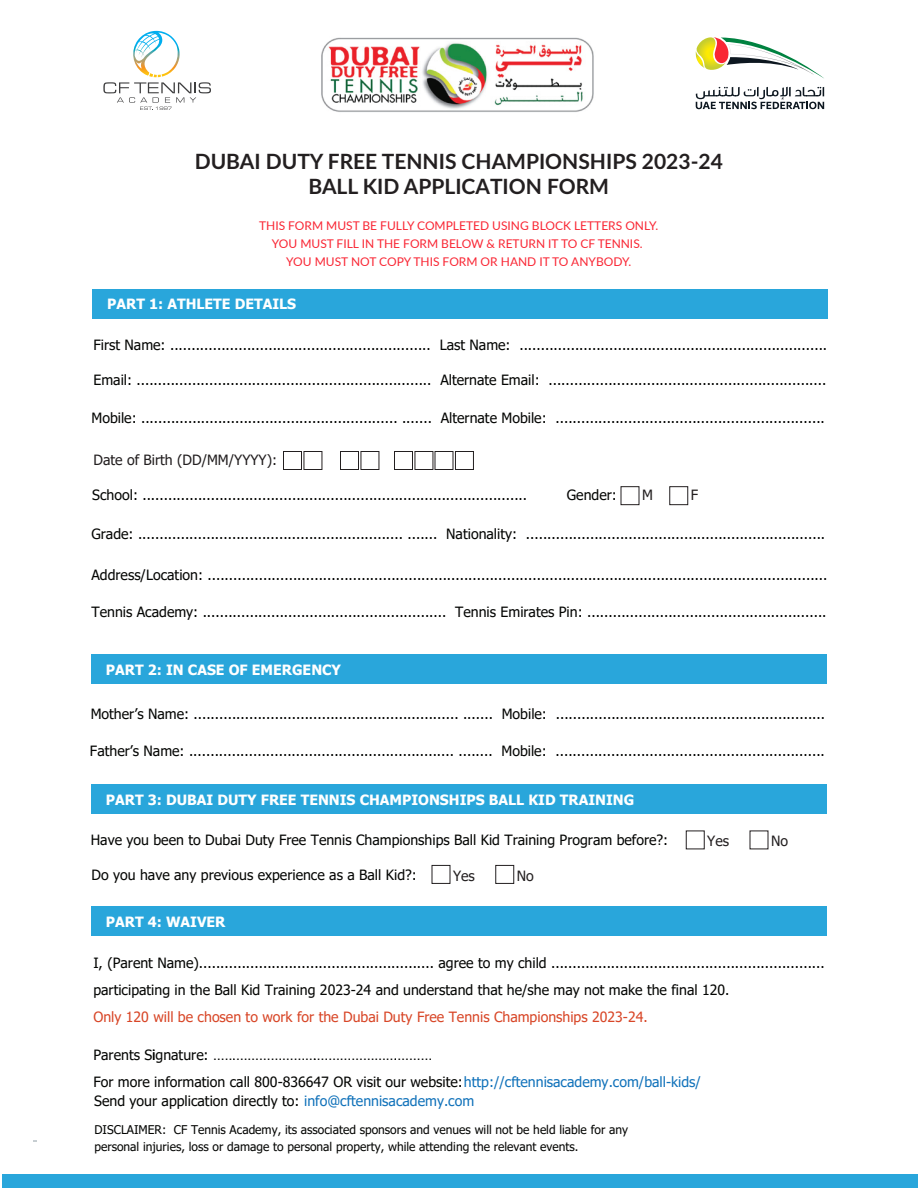
<style>
.page{position:relative;width:918px;height:1188px;background:#fff}
.page>*{position:absolute;margin:0;border:0;box-sizing:border-box;transform-origin:0 0}
.t1{font:700 21px/25.2px "Lato";color:#231f20;text-align:center}
.t2{font:14.1px/27px "Tahoma";color:#040503}
.t3{font:700 14.1px "Tahoma";color:#fff}
.t4{font:14.1px "Tahoma";color:#d84627}
.t5{font:14.1px "Tahoma";color:#231f20}
.t6{font:12px/17px "Tahoma";color:#040503}
.t7{font:12px/18px "Lato";color:#f92634;text-align:center}
.s1{color:#1172ba}
</style>
<div class="page">
<img style="left:321px;top:37px;width:273px;height:75px">
<div style="left:283px;top:451px;width:19px;height:19px;border:1px solid #231f20"></div>
<div style="left:304px;top:451px;width:18px;height:19px;border:1px solid #231f20"></div>
<div style="left:340px;top:451px;width:19px;height:19px;border:1px solid #231f20"></div>
<div style="left:361px;top:451px;width:18px;height:19px;border:1px solid #231f20"></div>
<div style="left:394px;top:451px;width:19px;height:19px;border:1px solid #231f20"></div>
<div style="left:415px;top:451px;width:18px;height:19px;border:1px solid #231f20"></div>
<div style="left:435px;top:451px;width:18px;height:19px;border:1px solid #231f20"></div>
<div style="left:455px;top:451px;width:19px;height:19px;border:1px solid #231f20"></div>
<div style="left:621px;top:486px;width:18px;height:19px;border:1px solid #231f20"></div>
<div style="left:669px;top:486px;width:19px;height:19px;border:1px solid #231f20"></div>
<div style="left:686px;top:831px;width:19px;height:18px;border:1px solid #231f20"></div>
<div style="left:432px;top:865px;width:18px;height:19px;border:1px solid #231f20"></div>
<div style="left:495px;top:865px;width:19px;height:19px;border:1px solid #231f20"></div>
<div style="left:93px;top:289px;width:735px;height:29px;background:#29a6db"></div>
<div style="left:91px;top:654px;width:735px;height:30px;background:#29a6db"></div>
<div style="left:91px;top:784px;width:735px;height:30px;background:#29a6db"></div>
<div style="left:91px;top:906px;width:735px;height:30px;background:#29a6db"></div>
<svg style="left:103px;top:31px;width:108px;height:79px"></svg>
<div style="left:2px;top:1174px;width:916px;height:14px;background:#29a6db"></div>
<svg style="left:696px;top:37px;width:128px;height:41px"></svg>
<svg style="left:696px;top:87px;width:128px;height:22px"></svg>
<h1 class="t1" style="left:195px;top:148px;width:530px">DUBAI DUTY FREE TENNIS CHAMPIONSHIPS 2023-24<br>BALL KID APPLICATION FORM</h1>
<p class="t7" style="left:259px;top:216px;width:401px">THIS FORM MUST BE FULLY COMPLETED USING BLOCK LETTERS ONLY.<br>YOU MUST FILL IN THE FORM BELOW &amp; RETURN IT TO CF TENNIS.<br>YOU MUST NOT COPY THIS FORM OR HAND IT TO ANYBODY.</p>
<p class="t3" style="left:107px;top:294px;width:190px">PART 1: ATHLETE DETAILS</p>
<p class="t2" style="left:93px;top:332px;width:735px">First Name: ............................................................. Last Name: ........................................................................</p>
<p class="t2" style="left:93px;top:368px;width:734px">Email: ..................................................................... Alternate Email: .................................................................</p>
<p class="t2" style="left:91px;top:405px;width:735px">Mobile: ............................................................ ....... Alternate Mobile: ...............................................................</p>
<p class="t5" style="left:93px;top:450px;width:185px">Date of Birth (DD/MM/YYYY):</p>
<p class="t2" style="left:92px;top:482px;width:436px">School: ..........................................................................................</p>
<p class="t2" style="left:567px;top:482px;width:52px">Gender:</p>
<p class="t5" style="left:642px;top:486px;width:12px">M</p>
<p class="t5" style="left:691px;top:486px;width:9px">F</p>
<p class="t2" style="left:91px;top:521px;width:735px">Grade: .............................................................. ....... Nationality: ......................................................................</p>
<p class="t2" style="left:91px;top:562px;width:737px">Address/Location: .................................................................................................................................................</p>
<p class="t2" style="left:91px;top:599px;width:737px">Tennis Academy: ......................................................... Tennis Emirates Pin: ........................................................</p>
<p class="t3" style="left:106px;top:660px;width:237px">PART 2: IN CASE OF EMERGENCY</p>
<p class="t2" style="left:91px;top:701px;width:736px">Mother’s Name: .............................................................. ....... Mobile: ...............................................................</p>
<p class="t2" style="left:90px;top:738px;width:736px">Father’s Name: .............................................................. ........ Mobile: ...............................................................</p>
<p class="t3" style="left:106px;top:790px;width:530px">PART 3: DUBAI DUTY FREE TENNIS CHAMPIONSHIPS BALL KID TRAINING</p>
<p class="t2" style="left:91px;top:827px;width:579px">Have you been to Dubai Duty Free Tennis Championships Ball Kid Training Program before?:</p>
<p class="t2" style="left:92px;top:862px;width:327px">Do you have any previous experience as a Ball Kid?:</p>
<p class="t5" style="left:453px;top:866px;width:23px">Yes</p>
<p class="t5" style="left:517px;top:866px;width:19px">No</p>
<p class="t3" style="left:106px;top:912px;width:121px">PART 4: WAIVER</p>
<p class="t5" style="left:707px;top:831px;width:23px">Yes</p>
<p class="t5" style="left:771px;top:831px;width:19px">No</p>
<p class="t2" style="left:93px;top:950px;width:733px">I, (Parent Name)....................................................... agree to my child ................................................................ participating in the Ball Kid Training 2023-24 and understand that he/she may not make the final 120.</p>
<p class="t4" style="left:93px;top:1008px;width:556px">Only 120 will be chosen to work for the Dubai Duty Free Tennis Championships 2023-24.</p>
<p class="t2" style="left:93px;top:1042px;width:609px">Parents Signature: …………………………………………………<br>For more information call 800-836647 OR visit our website: <span class="s1">http://cftennisacademy.com/ball-kids/</span></p>
<p class="t2" style="left:94px;top:1088px;width:382px">Send your application directly to: <span class="s1">info@cftennisacademy.com</span></p>
<p class="t6" style="left:94px;top:1122px;width:535px">DISCLAIMER: CF Tennis Academy, its associated sponsors and venues will not be held liable for any personal injuries, loss or damage to personal property, while attending the relevant events.</p>
</div>
